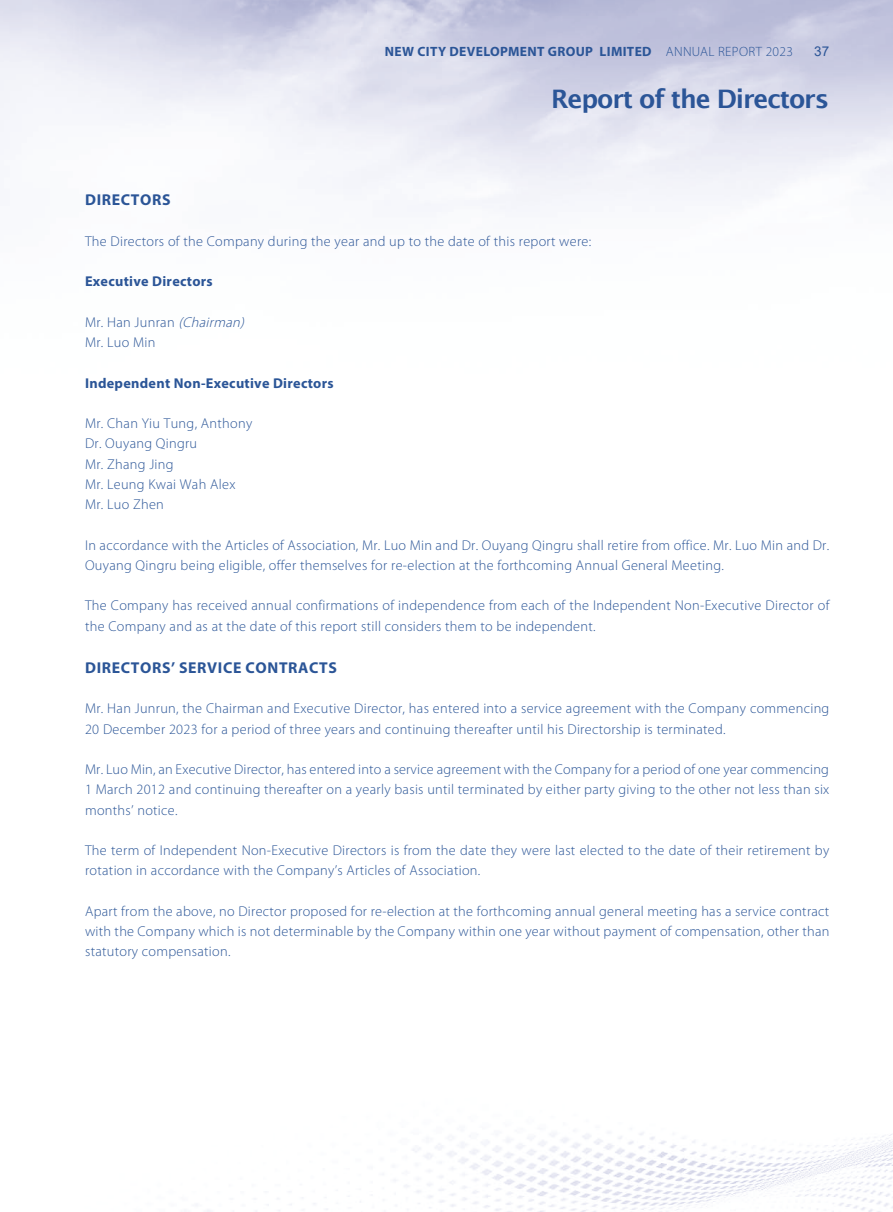
<style>
.page{position:relative;width:893px;height:1212px;background:#fff}
.page>*{position:absolute;margin:0;border:0;box-sizing:border-box;transform-origin:0 0}
.t1{font:600 25.5px "Lucida Sans";letter-spacing:-.045em;color:#2b5597}
.t2{font:700 15.75px "Myriad Pro";letter-spacing:.04em;color:#2b5597}
.t3{font:300 14.25px/20.2px "Myriad Pro";letter-spacing:.02em;color:#2b5597}
.t4{font:700 14.25px "Myriad Pro";letter-spacing:.02em;color:#2b5597}
.t5{font:700 13.5px "Myriad Pro";letter-spacing:.025em;color:#2b5597}
.t6{font:13.5px "Arial";color:#2b5597}
.s1{font-weight:300}
.s2{font-style:italic}
</style>
<div class="page">
<img style="left:0;top:0;width:893px;height:1212px">
<p class="t5" style="left:385px;top:43px;width:410px">NEW CITY DEVELOPMENT GROUP LIMITED <span class="s1">ANNUAL REPORT 2023</span></p>
<p class="t6" style="left:814px;top:42px;width:17px">37</p>
<h1 class="t1" style="left:551px;top:85px;width:280px">Report of the Directors</h1>
<p class="t2" style="left:85px;top:190px;width:87px">DIRECTORS</p>
<p class="t3" style="left:85px;top:231px;width:508px">The Directors of the Company during the year and up to the date of this report were:</p>
<p class="t4" style="left:85px;top:272px;width:129px">Executive Directors</p>
<p class="t3" style="left:85px;top:312px;width:164px">Mr. Han Junran <span class="s2">(Chairman)<br></span>Mr. Luo Min</p>
<p class="t4" style="left:85px;top:374px;width:250px">Independent Non-Executive Directors</p>
<p class="t3" style="left:85px;top:413px;width:169px">Mr. Chan Yiu Tung, Anthony<br>Dr. Ouyang Qingru<br>Mr. Zhang Jing<br>Mr. Leung Kwai Wah Alex<br>Mr. Luo Zhen</p>
<p class="t3" style="left:85px;top:535px;width:746px">In accordance with the Articles of Association, Mr. Luo Min and Dr. Ouyang Qingru shall retire from office. Mr. Luo Min and Dr.<br>Ouyang Qingru being eligible, offer themselves for re-election at the forthcoming Annual General Meeting.</p>
<p class="t3" style="left:85px;top:595px;width:746px">The Company has received annual confirmations of independence from each of the Independent Non-Executive Director of the Company and as at the date of this report still considers them to be independent.</p>
<p class="t2" style="left:85px;top:657px;width:253px">DIRECTORS’ SERVICE CONTRACTS</p>
<p class="t3" style="left:85px;top:698px;width:746px">Mr. Han Junrun, the Chairman and Executive Director, has entered into a service agreement with the Company commencing<br>20 December 2023 for a period of three years and continuing thereafter until his Directorship is terminated.</p>
<p class="t3" style="left:85px;top:759px;width:746px;text-align:justify">Mr. Luo Min, an Executive Director, has entered into a service agreement with the Company for a period of one year commencing 1 March 2012 and continuing thereafter on a yearly basis until terminated by either party giving to the other not less than six months’ notice.</p>
<p class="t3" style="left:85px;top:840px;width:746px">The term of Independent Non-Executive Directors is from the date they were last elected to the date of their retirement by rotation in accordance with the Company’s Articles of Association.</p>
<p class="t3" style="left:85px;top:901px;width:746px;text-align:justify">Apart from the above, no Director proposed for re-election at the forthcoming annual general meeting has a service contract with the Company which is not determinable by the Company within one year without payment of compensation, other than statutory compensation.</p>
</div>
